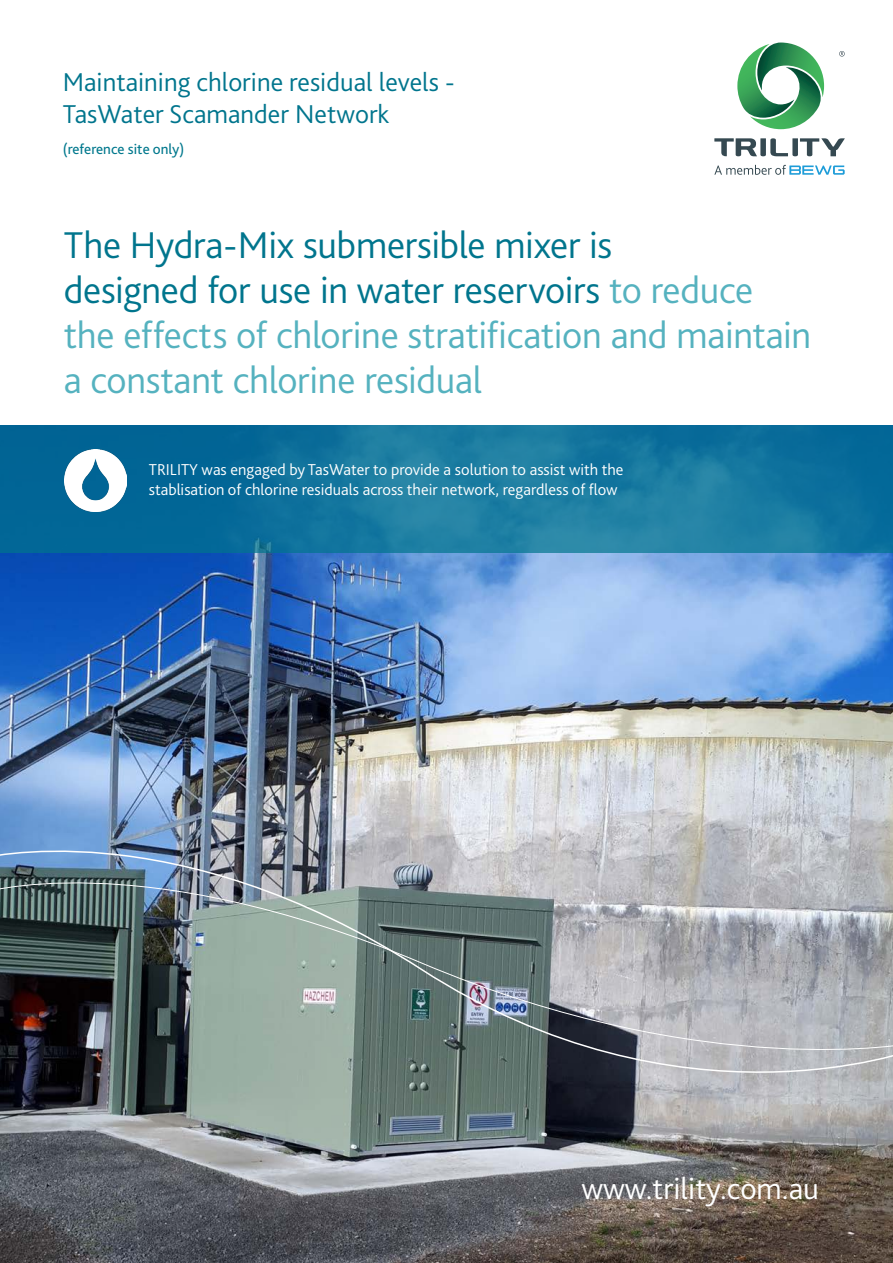
<style>
.page{position:relative;width:893px;height:1263px;background:#fff}
.page>*{position:absolute;margin:0;border:0;box-sizing:border-box;transform-origin:0 0}
.Intro_copy{font:300 39px/45px "Bliss 2";letter-spacing:-.01em;color:#55b2bf}
.Web_address{font:300 31.5px "Bliss 2";color:#fff}
.Name_of_fact_sheet{font:300 27px "Bliss 2";color:#00758d}
.Intro_copy_small{font:300 16.5px/19.5px "Bliss 2";color:#fff}
.Name_of_fact_sheet-2{font:15px "Bliss 2";color:#00788d}
.s1{color:#00758d}
</style>
<div class="page">
<img style="left:0;top:553px;width:893px;height:710px">
<svg style="left:0;top:425px;width:893px;height:128px;background:#12749d"></svg>
<img style="left:65px;top:449px;width:62px;height:62px">
<svg style="left:737px;top:43px;width:88px;height:86px"></svg>
<svg style="left:714px;top:138px;width:131px;height:18px"></svg>
<svg style="left:714px;top:165px;width:131px;height:10px"></svg>
<svg style="left:839px;top:51px;width:6px;height:6px"></svg>
<img style="left:0;top:808px;width:893px;height:330px">
<p class="Name_of_fact_sheet" style="left:63px;top:65px;width:393px">Maintaining chlorine residual levels -</p>
<p class="Name_of_fact_sheet" style="left:63px;top:97px;width:328px">TasWater Scamander Network</p>
<p class="Name_of_fact_sheet-2" style="left:63px;top:140px;width:123px">(reference site only)</p>
<p class="Intro_copy" style="left:64px;top:222px;width:749px"><span class="s1">The Hydra-Mix submersible mixer is<br>designed for use in water reservoirs</span> to reduce the effects of chlorine stratification and maintain a constant chlorine residual</p>
<p class="Intro_copy_small" style="left:149px;top:459px;width:476px">TRILITY was engaged by TasWater to provide a solution to assist with the stablisation of chlorine residuals across their network, regardless of flow</p>
<p class="Web_address" style="left:581px;top:1169px;width:239px">www.trility.com.au</p>
</div>
